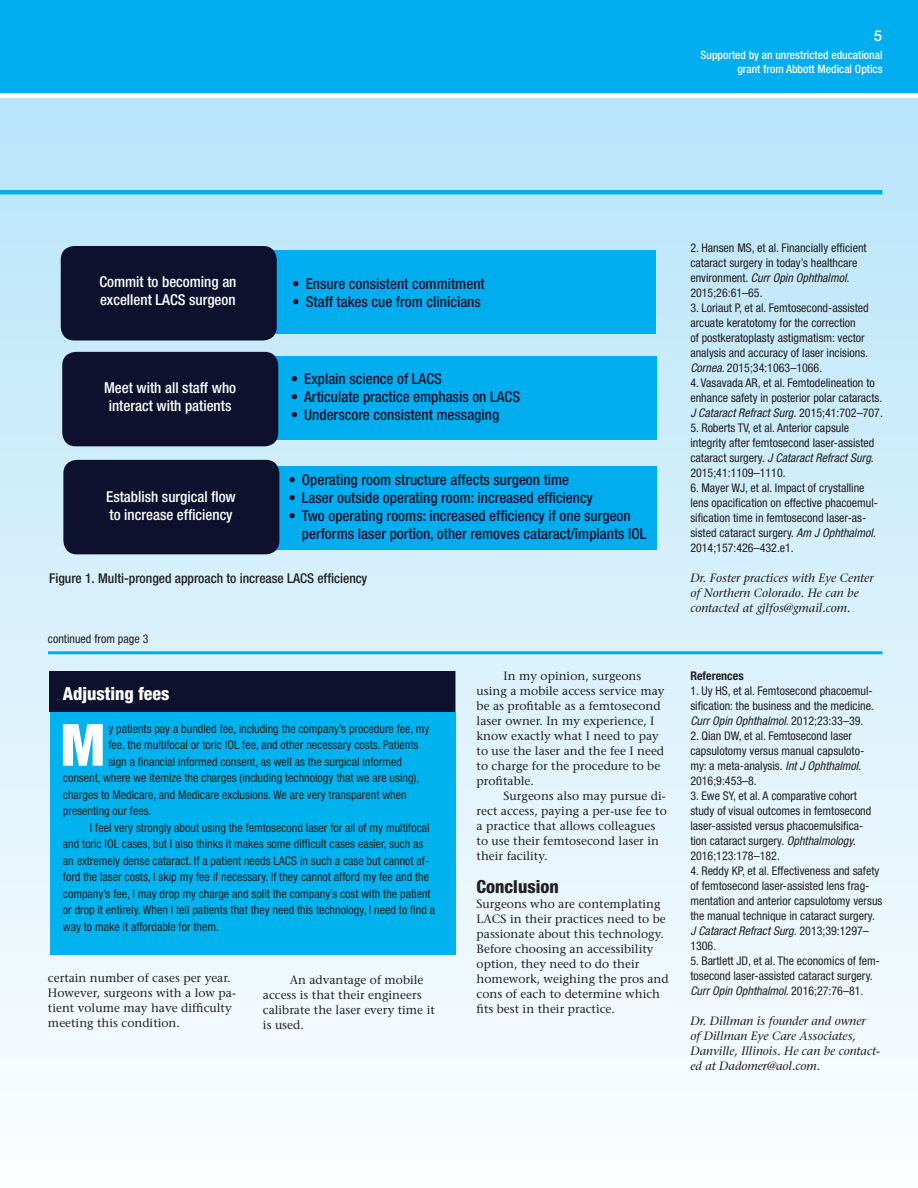
<style>
.page{position:relative;width:918px;height:1188px;background:#fff}
.page>*{position:absolute;margin:0;border:0;box-sizing:border-box;transform-origin:0 0}
.Intro_text{font:900 condensed 58.2px "Helvetica Neue LT Std";color:#fff}
.Main_Text{font:800 condensed 18px "Helvetica Neue LT Std";color:#fff}
.Subhead{font:800 condensed 18px "Helvetica Neue LT Std";color:#231f20}
.Main_Text-2{font:500 condensed 15px/18px "Helvetica Neue LT Std";color:#0d112e}
.Main_Text-3{font:500 condensed 15px/18px "Helvetica Neue LT Std";color:#fff}
.t1{font:500 15px "Helvetica Neue LT Std";color:#fff}
.t2{font:500 condensed 13.5px "Helvetica Neue LT Std";color:#231f20}
.Contact_info{font:condensed 12px/15px "Helvetica Neue LT Std";color:#231f20}
.Intro_text-2{font:condensed 12px/16.5px "Helvetica Neue LT Std";color:#231f20}
.Main_Text-4{font:500 12px/15px "Stone Serif Std";color:#231f20}
.Main_Text-5{font:italic 500 12px/15px "Stone Serif Std";color:#231f20}
.Contact_info-2{font:700 condensed 12px "Helvetica Neue LT Std";color:#231f20}
.Top_of_the_Page_Supp{font:500 condensed 11.4px/14px "Helvetica Neue LT Std";color:#fdfdfd;text-align:right}
.s1{font-style:italic}
</style>
<div class="page">
<div style="left:0;top:98px;width:918px;height:1090px;background:linear-gradient(to bottom,#b7e4f9,#fdfefe)"></div>
<div style="left:0;top:0;width:918px;height:92px;background:#00aeef"></div>
<hr style="left:0;top:190px;width:882px;height:4px;background:#00aeef">
<hr style="left:48px;top:651px;width:834px;height:3px;background:#00aeef">
<div style="left:262px;top:251px;width:394px;height:83px;background:#00aeef"></div>
<div style="left:263px;top:356px;width:394px;height:83px;background:#00aeef"></div>
<div style="left:263px;top:466px;width:394px;height:83px;background:#00aeef"></div>
<div style="left:61px;top:246px;width:216px;height:94px;background:#0d112e;border-radius:14px"></div>
<div style="left:62px;top:352px;width:216px;height:94px;background:#0d112e;border-radius:14px"></div>
<div style="left:63px;top:460px;width:216px;height:94px;background:#0d112e;border-radius:14px"></div>
<div style="left:50px;top:672px;width:405px;height:283px;background:#00b3ef"></div>
<div style="left:49px;top:672px;width:406px;height:40px;background:#0d112e"></div>
<p class="t1" style="left:874px;top:27px;width:10px">5</p>
<p class="Top_of_the_Page_Supp" style="left:701px;top:48px;width:183px">Supported by an unrestricted educational grant from Abbott Medical Optics</p>
<p class="Main_Text-3" style="left:99px;top:272px;width:139px">Commit to becoming an excellent LACS surgeon</p>
<p class="Main_Text-3" style="left:104px;top:378px;width:134px;text-align:center">Meet with all staff who interact with patients</p>
<p class="Main_Text-3" style="left:106px;top:487px;width:131px">Establish surgical flow to increase efficiency</p>
<p class="Main_Text-2" style="left:292px;top:274px;width:194px">• Ensure consistent commitment</p>
<p class="Main_Text-2" style="left:292px;top:292px;width:190px">• Staff takes cue from clinicians</p>
<p class="Main_Text-2" style="left:291px;top:369px;width:153px">• Explain science of LACS</p>
<p class="Main_Text-2" style="left:291px;top:387px;width:231px">• Articulate practice emphasis on LACS</p>
<p class="Main_Text-2" style="left:291px;top:405px;width:210px">• Underscore consistent messaging</p>
<p class="Main_Text-2" style="left:288px;top:470px;width:282px">• Operating room structure affects surgeon time</p>
<p class="Main_Text-2" style="left:288px;top:488px;width:306px">• Laser outside operating room: increased efficiency</p>
<p class="Main_Text-2" style="left:302px;top:506px;width:346px;text-indent:-14px">• Two operating rooms: increased efficiency if one surgeon performs laser portion, other removes cataract/implants IOL</p>
<p class="t2" style="left:49px;top:570px;width:320px">Figure 1. Multi-pronged approach to increase LACS efficiency</p>
<p class="Intro_text-2" style="left:48px;top:631px;width:102px">continued from page 3</p>
<p class="Main_Text" style="left:63px;top:682px;width:108px">Adjusting fees</p>
<p class="Intro_text" style="left:61px;top:709px;width:46px">M</p>
<p class="Intro_text-2" style="left:108px;top:720px;width:323px">y patients pay a bundled fee, including the company’s procedure fee, my</p>
<p class="Intro_text-2" style="left:108px;top:737px;width:312px">fee, the multifocal or toric IOL fee, and other necessary costs. Patients</p>
<p class="Intro_text-2" style="left:108px;top:753px;width:295px">sign a financial informed consent, as well as the surgical informed</p>
<p class="Intro_text-2" style="left:63px;top:770px;width:358px">consent, where we itemize the charges (including technology that we are using),</p>
<p class="Intro_text-2" style="left:63px;top:786px;width:345px">charges to Medicare, and Medicare exclusions. We are very transparent when</p>
<p class="Intro_text-2" style="left:63px;top:803px;width:90px">presenting our fees.</p>
<p class="Intro_text-2" style="left:63px;top:819px;width:374px;text-indent:27px">I feel very strongly about using the femtosecond laser for all of my multifocal and toric IOL cases, but I also thinks it makes some difficult cases easier, such as an extremely dense cataract. If a patient needs LACS in such a case but cannot af&shy;ford the laser costs, I skip my fee if necessary. If they cannot afford my fee and the company’s fee, I may drop my charge and split the company’s cost with the patient or drop it entirely. When I tell patients that they need this technology, I need to find a way to make it affordable for them.</p>
<p class="Main_Text-4" style="left:48px;top:970px;width:190px">certain number of cases per year.<br>However, surgeons with a low pa&shy;tient volume may have difficulty meeting this condition.</p>
<p class="Main_Text-4" style="left:263px;top:972px;width:173px;text-indent:27px">An advantage of mobile access is that their engineers calibrate the laser every time it is used.</p>
<p class="Main_Text-4" style="left:477px;top:669px;width:189px;text-indent:27px">In my opinion, surgeons using a mobile access service may be as profitable as a femtosecond laser owner. In my experience, I know exactly what I need to pay to use the laser and the fee I need to charge for the procedure to be profitable.</p>
<p class="Main_Text-4" style="left:477px;top:789px;width:192px;text-indent:27px">Surgeons also may pursue di&shy;rect access, paying a per-use fee to a practice that allows colleagues to use their femtosecond laser in their facility.</p>
<p class="Subhead" style="left:477px;top:876px;width:84px">Conclusion</p>
<p class="Main_Text-4" style="left:477px;top:897px;width:194px">Surgeons who are contemplating<br>LACS in their practices need to be passionate about this technology.<br>Before choosing an accessibility option, they need to do their homework, weighing the pros and cons of each to determine which fits best in their practice.</p>
<p class="Contact_info" style="left:690px;top:240px;width:178px">2. Hansen MS, et al. Financially efficient cataract surgery in today’s healthcare environment. <span class="s1">Curr Opin Ophthalmol.<br></span>2015;26:61–65.</p>
<p class="Contact_info" style="left:690px;top:300px;width:180px">3. Loriaut P, et al. Femtosecond-assisted arcuate keratotomy for the correction<br>of postkeratoplasty astigmatism: vector analysis and accuracy of laser incisions.<br><span class="s1">Cornea.</span> 2015;34:1063–1066.</p>
<p class="Contact_info" style="left:690px;top:375px;width:194px">4. Vasavada AR, et al. Femtodelineation to enhance safety in posterior polar cataracts.<br><span class="s1">J Cataract Refract Surg.</span> 2015;41:702–707.</p>
<p class="Contact_info" style="left:690px;top:420px;width:186px">5. Roberts TV, et al. Anterior capsule integrity after femtosecond laser-assisted cataract surgery. <span class="s1">J Cataract Refract Surg</span>.<br>2015;41:1109–1110.</p>
<p class="Contact_info" style="left:690px;top:480px;width:189px">6. Mayer WJ, et al. Impact of crystalline lens opacification on effective phacoemul&shy;sification time in femtosecond laser-as&shy;sisted cataract surgery. <span class="s1">Am J Ophthalmol.<br></span>2014;157:426–432.e1.</p>
<p class="Main_Text-5" style="left:690px;top:570px;width:185px">Dr. Foster practices with Eye Center of Northern Colorado. He can be contacted at gjlfos@gmail.com.</p>
<p class="Contact_info-2" style="left:690px;top:669px;width:55px">References</p>
<p class="Contact_info" style="left:690px;top:683px;width:185px;text-align:justify">1. Uy HS, et al. Femtosecond phacoemul&shy;sification: the business and the medicine.<br><span class="s1">Curr Opin Ophthalmol.</span> 2012;23:33–39.</p>
<p class="Contact_info" style="left:690px;top:728px;width:175px">2. Qian DW, et al. Femtosecond laser capsulotomy versus manual capsuloto&shy;my: a meta-analysis. <span class="s1">Int J Ophthalmol.<br></span>2016;9:453–8.</p>
<p class="Contact_info" style="left:690px;top:788px;width:183px">3. Ewe SY, et al. A comparative cohort study of visual outcomes in femtosecond laser-assisted versus phacoemulsifica&shy;tion cataract surgery. <span class="s1">Ophthalmology.<br></span>2016;123:178–182.</p>
<p class="Contact_info" style="left:690px;top:863px;width:194px">4. Reddy KP, et al. Effectiveness and safety of femtosecond laser-assisted lens frag&shy;mentation and anterior capsulotomy versus the manual technique in cataract surgery.<br><span class="s1">J Cataract Refract Surg.</span> 2013;39:1297– 1306.</p>
<p class="Contact_info" style="left:690px;top:953px;width:191px">5. Bartlett JD, et al. The economics of fem&shy;tosecond laser-assisted cataract surgery.<br><span class="s1">Curr Opin Ophthalmol.</span> 2016;27:76–81.</p>
<p class="Main_Text-5" style="left:690px;top:1014px;width:191px">Dr. Dillman is founder and owner<br>of Dillman Eye Care Associates,<br>Danville, Illinois. He can be contact&shy;ed at Dadomer@aol.com.</p>
</div>
